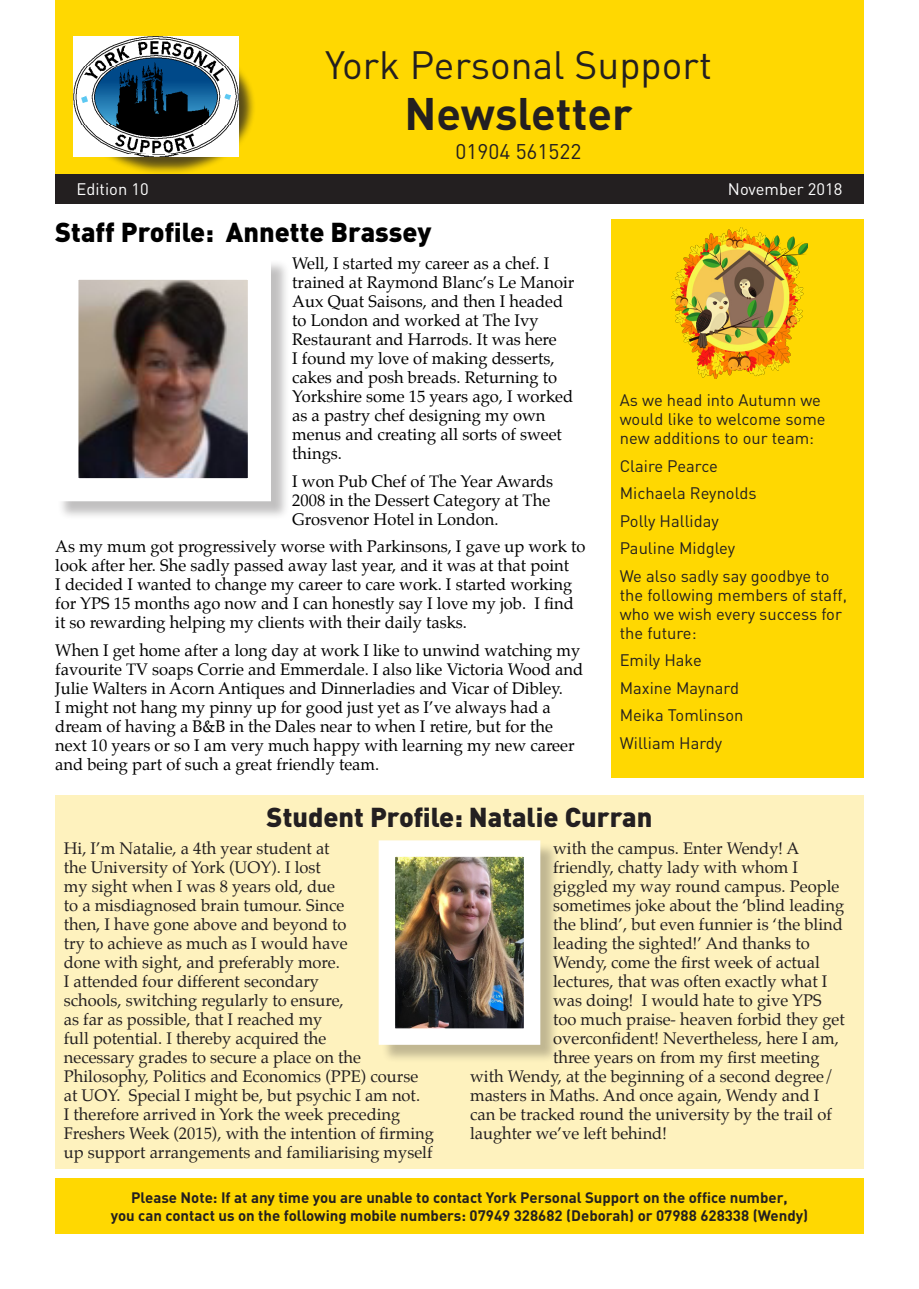
<style>
.page{position:relative;width:919px;height:1289px;background:#fff}
.page>*{position:absolute;margin:0;border:0;box-sizing:border-box;transform-origin:0 0}
.t1{font:700 45px "DIN";color:#231f20}
.t2{font:39px "DIN";color:#231f20}
.t3{font:900 27px "DIN";color:#231f20}
.t4{font:900 27px "DIN";color:#000}
.t5{font:21px "DIN";color:#231f20}
.t6{font:16.5px/18.9px "Palatino";color:#231f20}
.t7{font:16.5px/19px "Palatino";color:#000}
.t8{font:16.5px/19px "DIN";color:#231f20}
.t9{font:16.5px "DIN";color:#fff}
.t10{font:700 15px/17.2px "DIN";color:#231f20;text-align:center}
</style>
<div class="page">
<div style="left:55px;top:1177px;width:808px;height:56px;background:#ffd801"></div>
<div style="left:55px;top:174px;width:808px;height:29px;background:#231f20"></div>
<div style="left:55px;top:0;width:808px;height:174px;background:#ffd801"></div>
<div style="left:77px;top:39px;width:179px;height:136px;background:#231f20;opacity:.75"></div>
<img style="left:74px;top:36px;width:164px;height:120px">
<div style="left:55px;top:795px;width:808px;height:374px;background:#fef2be"></div>
<div style="left:611px;top:219px;width:252px;height:558px;background:#ffd801"></div>
<img style="left:671px;top:228px;width:136px;height:151px">
<div style="left:58px;top:259px;width:232px;height:261px;background:#231f20;opacity:.28"></div>
<img style="left:79px;top:281px;width:168px;height:196px">
<div style="left:381px;top:842px;width:178px;height:221px;background:#231f20;opacity:.28"></div>
<img style="left:395px;top:857px;width:128px;height:170px">
<div style="left:378px;top:840px;width:162px;height:204px;border:16px solid #fff"></div>
<p class="t2" style="left:325px;top:40px;width:388px">York Personal Support</p>
<p class="t1" style="left:404px;top:85px;width:229px">Newsletter</p>
<p class="t5" style="left:455px;top:138px;width:127px">01904 561522</p>
<p class="t9" style="left:77px;top:179px;width:74px">Edition 10</p>
<p class="t9" style="left:728px;top:179px;width:116px">November 2018</p>
<p class="t4" style="left:55px;top:214px;width:377px">Staff Profile: Annette Brassey</p>
<p class="t7" style="left:292px;top:256px;width:283px">Well, I started my career as a chef. I trained at Raymond Blanc’s Le Manoir<br>Aux Quat Saisons, and then I headed to London and worked at The Ivy<br>Restaurant and Harrods. It was here<br>I found my love of making desserts, cakes and posh breads. Returning to<br>Yorkshire some 15 years ago, I worked as a pastry chef designing my own menus and creating all sorts of sweet things.</p>
<p class="t7" style="left:292px;top:473px;width:262px">I won Pub Chef of The Year Awards<br>2008 in the Dessert Category at The<br>Grosvenor Hotel in London.</p>
<p class="t7" style="left:55px;top:538px;width:531px">As my mum got progressively worse with Parkinsons, I gave up work to look after her. She sadly passed away last year, and it was at that point<br>I decided I wanted to change my career to care work. I started working for YPS 15 months ago now and I can honestly say I love my job. I find it so rewarding helping my clients with their daily tasks.</p>
<p class="t7" style="left:55px;top:642px;width:529px">When I get home after a long day at work I like to unwind watching my favourite TV soaps Corrie and Emmerdale. I also like Victoria Wood and Julie Walters in Acorn Antiques and Dinnerladies and Vicar of Dibley.<br>I might not hang my pinny up for good just yet as I’ve always had a dream of having a B&amp;B in the Dales near to when I retire, but for the next 10 years or so I am very much happy with learning my new career and being part of such a great friendly team.</p>
<p class="t8" style="left:619px;top:390px;width:207px">As we head into Autumn we would like to welcome some new additions to our team:</p>
<p class="t8" style="left:619px;top:456px;width:100px">Claire Pearce</p>
<p class="t8" style="left:619px;top:483px;width:138px">Michaela Reynolds</p>
<p class="t8" style="left:619px;top:511px;width:101px">Polly Halliday</p>
<p class="t8" style="left:619px;top:538px;width:117px">Pauline Midgley</p>
<p class="t8" style="left:619px;top:566px;width:229px">We also sadly say goodbye to the following members of staff, who we wish every success for the future:</p>
<p class="t8" style="left:619px;top:650px;width:84px">Emily Hake</p>
<p class="t8" style="left:619px;top:678px;width:121px">Maxine Maynard</p>
<p class="t8" style="left:619px;top:705px;width:125px">Meika Tomlinson</p>
<p class="t8" style="left:619px;top:733px;width:104px">William Hardy</p>
<p class="t3" style="left:266px;top:798px;width:387px">Student Profile: Natalie Curran</p>
<p class="t6" style="left:64px;top:840px;width:371px">Hi, I’m Natalie, a 4th year student at<br>the University of York (UOY). I lost<br>my sight when I was 8 years old, due<br>to a misdiagnosed brain tumour. Since<br>then, I have gone above and beyond to<br>try to achieve as much as I would have<br>done with sight, and preferably more.<br>I attended four different secondary<br>schools, switching regularly to ensure,<br>as far as possible, that I reached my<br>full potential. I thereby acquired the<br>necessary grades to secure a place on the Philosophy, Politics and Economics (PPE) course at UOY. Special I might be, but psychic I am not.<br>I therefore arrived in York the week preceding Freshers Week (2015), with the intention of firming up support arrangements and familiarising myself</p>
<p class="t6" style="left:553px;top:840px;width:248px">with the campus. Enter Wendy! A</p>
<p class="t6" style="left:553px;top:859px;width:246px">friendly, chatty lady with whom I</p>
<p class="t6" style="left:553px;top:878px;width:288px">giggled my way round campus. People</p>
<p class="t6" style="left:553px;top:897px;width:292px">sometimes joke about the ‘blind leading</p>
<p class="t6" style="left:553px;top:916px;width:291px">the blind’, but even funnier is ‘the blind</p>
<p class="t6" style="left:553px;top:935px;width:258px">leading the sighted!’ And thanks to</p>
<p class="t6" style="left:553px;top:954px;width:268px">Wendy, come the first week of actual</p>
<p class="t6" style="left:553px;top:973px;width:276px">lectures, that was often exactly what I</p>
<p class="t6" style="left:553px;top:992px;width:270px">was doing! I would hate to give YPS</p>
<p class="t6" style="left:553px;top:1011px;width:293px">too much praise- heaven forbid they get</p>
<p class="t6" style="left:553px;top:1030px;width:287px">overconfident! Nevertheless, here I am,</p>
<p class="t6" style="left:553px;top:1049px;width:268px">three years on from my first meeting</p>
<p class="t6" style="left:470px;top:1068px;width:365px">with Wendy, at the beginning of a second degree/</p>
<p class="t6" style="left:470px;top:1087px;width:351px">masters in Maths. And once again, Wendy and I</p>
<p class="t6" style="left:470px;top:1106px;width:363px">can be tracked round the university by the trail of</p>
<p class="t6" style="left:470px;top:1125px;width:198px">laughter we’ve left behind!</p>
<p class="t10" style="left:111px;top:1188px;width:699px">Please Note: If at any time you are unable to contact York Personal Support on the office number,<br>you can contact us on the following mobile numbers: 07949 328682 (Deborah) or 07988 628338 (Wendy)</p>
</div>
